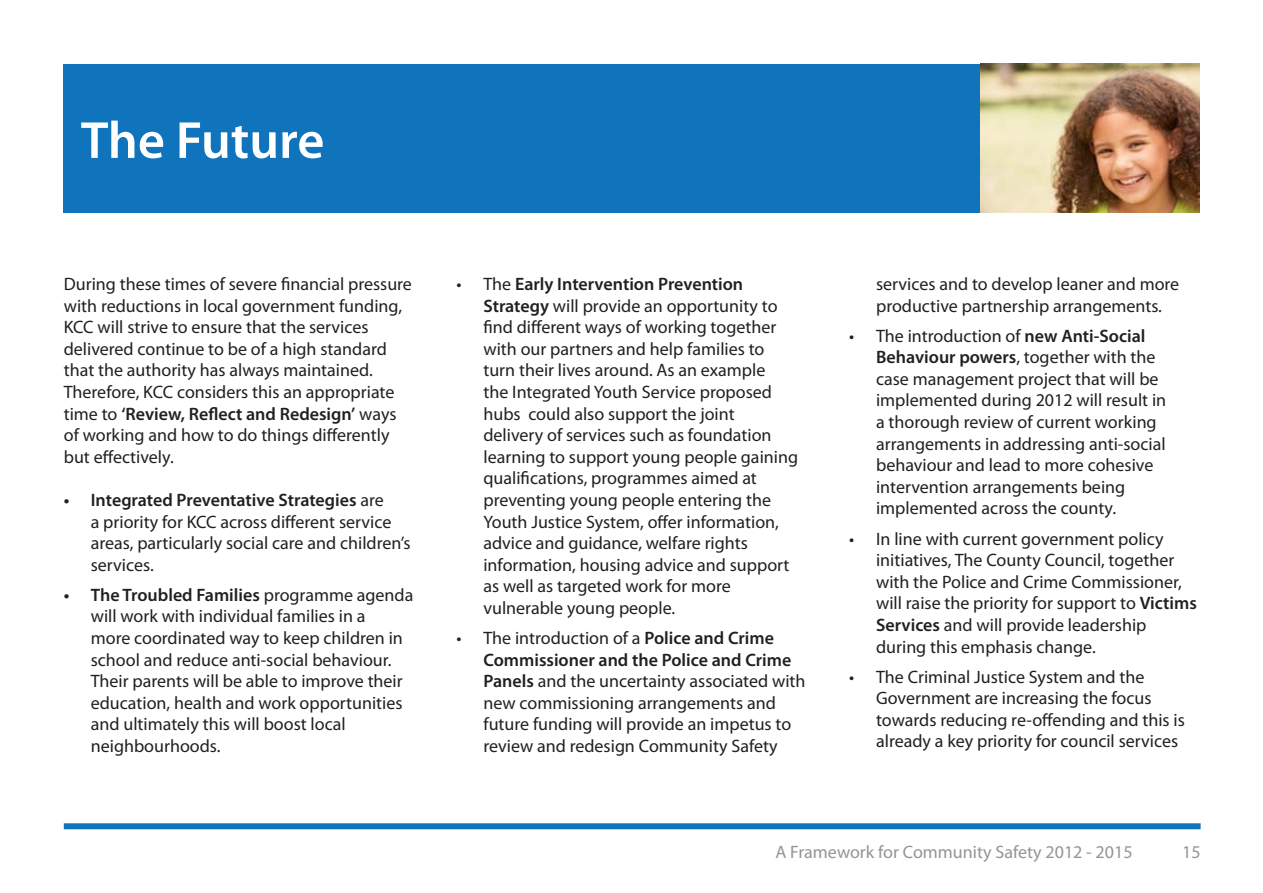
<style>
.page{position:relative;width:1263px;height:893px;background:#fff}
.page>*{position:absolute;margin:0;border:0;box-sizing:border-box;transform-origin:0 0}
.t1{font:600 52.5px "Myriad Pro";color:#fff}
.bullets{font:18px/21.6px "Myriad Pro";color:#231f20}
.t2{font:18px "Myriad Pro";color:#939598}
.s1{font-weight:600}
</style>
<div class="page">
<div style="left:64px;top:823px;width:1136px;height:6px;background:#1074bc"></div>
<div style="left:64px;top:64px;width:931px;height:149px;background:#1074bc"></div>
<img style="left:980px;top:64px;width:219px;height:149px">
<p class="t1" style="left:81px;top:107px;width:245px">The Future</p>
<p class="bullets" style="left:64px;top:273px;width:350px">During these times of severe financial pressure with reductions in local government funding, KCC will strive to ensure that the services delivered continue to be of a high standard that the authority has always maintained.<br>Therefore, KCC considers this an appropriate time to <span class="s1">‘Review, Reflect and Redesign’</span> ways of working and how to do things differently but effectively.</p>
<p class="bullets" style="left:91px;top:489px;width:321px;text-indent:-27px"><span class="s1">• Integrated Preventative Strategies</span> are<br>a priority for KCC across different service areas, particularly social care and children’s services.</p>
<p class="bullets" style="left:91px;top:584px;width:324px;text-indent:-27px"><span class="s1">• The Troubled Families</span> programme agenda will work with individual families in a<br>more coordinated way to keep children in school and reduce anti-social behaviour.<br>Their parents will be able to improve their education, health and work opportunities and ultimately this will boost local neighbourhoods.</p>
<p class="bullets" style="left:483px;top:273px;width:316px;text-indent:-27px">• The <span class="s1">Early Intervention Prevention Strategy</span> will provide an opportunity to find different ways of working together with our partners and help families to turn their lives around. As an example<br>the Integrated Youth Service proposed hubs could also support the joint delivery of services such as foundation learning to support young people gaining qualifications, programmes aimed at preventing young people entering the Youth Justice System, offer information, advice and guidance, welfare rights information, housing advice and support as well as targeted work for more vulnerable young people.</p>
<p class="bullets" style="left:483px;top:627px;width:324px;text-indent:-27px">• The introduction of a <span class="s1">Police and Crime Commissioner and the Police and Crime Panels</span> and the uncertainty associated with new commissioning arrangements and future funding will provide an impetus to review and redesign Community Safety</p>
<p class="bullets" style="left:876px;top:273px;width:305px">services and to develop leaner and more productive partnership arrangements.</p>
<p class="bullets" style="left:876px;top:324px;width:292px;text-indent:-27px">• The introduction of <span class="s1">new Anti-Social Behaviour powers</span>, together with the case management project that will be implemented during 2012 will result in a thorough review of current working arrangements in addressing anti-social behaviour and lead to more cohesive intervention arrangements being implemented across the county.</p>
<p class="bullets" style="left:876px;top:527px;width:322px;text-indent:-27px">• In line with current government policy initiatives, The County Council, together with the Police and Crime Commissioner, will raise the priority for support to <span class="s1">Victims Services</span> and will provide leadership during this emphasis change.</p>
<p class="bullets" style="left:876px;top:665px;width:310px;text-indent:-27px">• The Criminal Justice System and the Government are increasing the focus towards reducing re-offending and this is already a key priority for council services</p>
<p class="t2" style="left:775px;top:841px;width:359px">A Framework for Community Safety 2012 - 2015</p>
<p class="t2" style="left:1182px;top:841px;width:20px">15</p>
</div>
